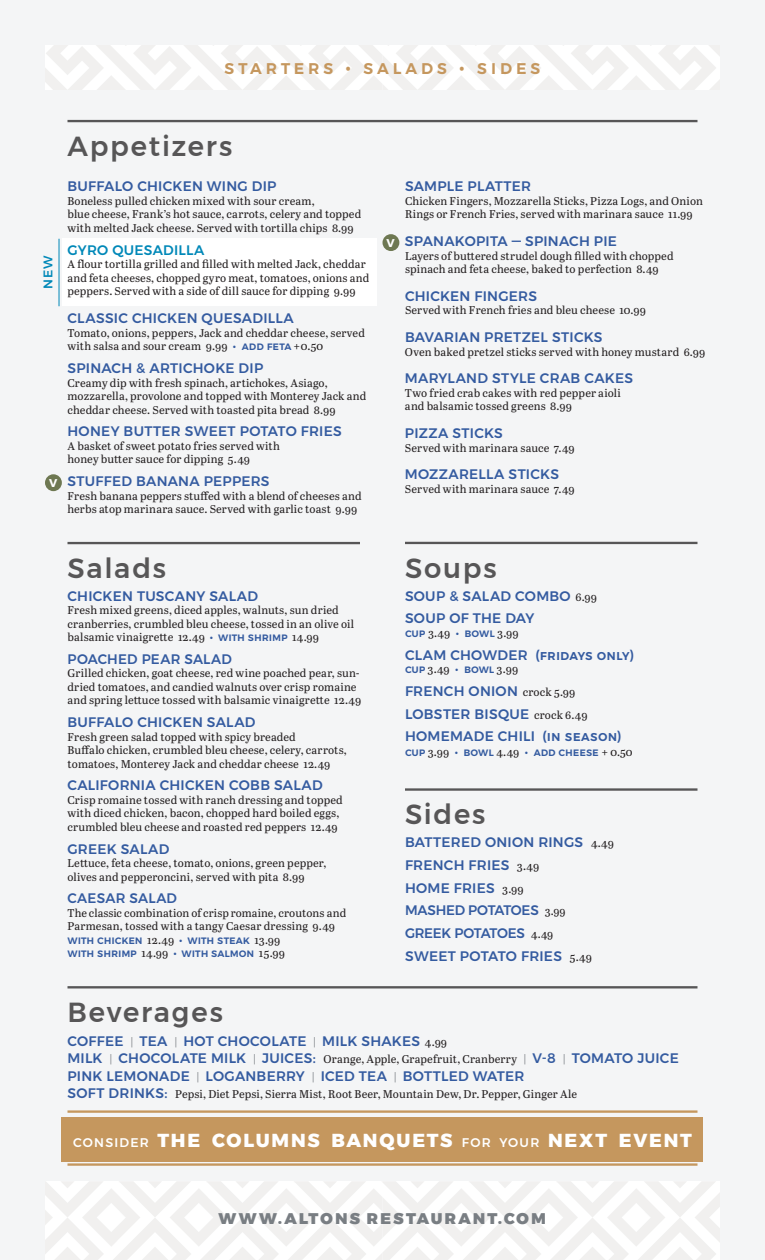
<style>
.page{position:relative;width:765px;height:1260px;background:#f4f5f6}
.page>*{position:absolute;margin:0;border:0;box-sizing:border-box;transform-origin:0 0}
.t1{font:500 27.5px "Montserrat";letter-spacing:.065em;color:#575657}
.t2{font:800 18.75px "Montserrat";letter-spacing:.095em;color:#fff}
.t3{font:800 18.75px "Montserrat";letter-spacing:.08em;color:#797e83}
.t4{font:500 18.75px "Montserrat";letter-spacing:.185em;color:#c5975e}
.t5{font:500 13.75px "Montserrat";letter-spacing:.02em;color:#345ba0}
.t6{font:500 13.75px "Montserrat";letter-spacing:-.015em;color:#345ba0}
.t7{font:500 13.75px "Montserrat";letter-spacing:-.02em;color:#345ba0}
.t8{font:500 13.75px "Montserrat";letter-spacing:.015em;color:#0088b8}
.t9{font:500 12.5px "Montserrat";color:#0088b8}
.t10{font:11.25px/13.5px "Abril Text";letter-spacing:.01em;color:#231f20}
.t11{font:500 11.25px "Montserrat";letter-spacing:-.005em;color:#345ba0}
.t12{font:700 11.25px "Montserrat";color:#fff}
.s1{font-family:"Montserrat";font-weight:500;color:#345ba0}
.s2{font-family:"Abril Text";font-weight:400;font-size:11.25px;color:#231f20}
.s3{font-family:"Abril Text";font-weight:400;color:#231f20}
.s4{font-family:"Abril Text";font-weight:400;font-size:11.25px;color:#797e83}
.s5{font-family:"Montserrat";font-weight:500;font-size:13.75px;color:#345ba0}
.s6{font-weight:500;font-size:12.5px}
</style>
<div class="page">
<div style="left:62px;top:239px;width:315px;height:67px;background:#fff"></div>
<hr style="left:59px;top:239px;width:1px;height:67px;background:#0088b8">
<svg style="left:45px;top:45px;width:675px;height:45px"></svg>
<svg style="left:45px;top:1181px;width:675px;height:79px"></svg>
<hr style="left:68px;top:120px;width:630px;height:2px;background:#575657">
<hr style="left:68px;top:542px;width:292px;height:2px;background:#575657">
<div style="left:45px;top:474px;width:17px;height:17px;background:#6e7852;border-radius:50%"></div>
<div style="left:382px;top:234px;width:17px;height:17px;background:#6e7852;border-radius:50%"></div>
<hr style="left:405px;top:542px;width:293px;height:2px;background:#575657">
<hr style="left:405px;top:788px;width:293px;height:3px;background:#575657">
<hr style="left:68px;top:986px;width:630px;height:2px;background:#575657">
<div style="left:62px;top:1117px;width:641px;height:45px;background:#c5975e"></div>
<hr style="left:68px;top:1110px;width:630px;height:3px;background:#c5975e">
<hr style="left:68px;top:1163px;width:630px;height:3px;background:#c5975e">
<p class="t4" style="left:224px;top:53px;width:318px">starters • salads • sides</p>
<p class="t9" style="left:38px;top:289px;width:35px;rotate:-90deg">NEW</p>
<p class="t1" style="left:68px;top:125px;width:166px">Appetizers</p>
<p class="t5" style="left:67px;top:176px;width:211px">BUFFALO CHICKEN WING DIP</p>
<p class="t10" style="left:68px;top:194px;width:295px">Boneless pulled chicken mixed with sour cream,<br>blue cheese, Frank’s hot sauce, carrots, celery and topped with melted Jack cheese. Served with tortilla chips 8.99</p>
<p class="t8" style="left:67px;top:239px;width:139px">GYRO QUESADILLA</p>
<p class="t10" style="left:68px;top:257px;width:303px">A flour tortilla grilled and filled with melted Jack, cheddar and feta cheeses, chopped gyro meat, tomatoes, onions and peppers. Served with a side of dill sauce for dipping 9.99</p>
<p class="t5" style="left:67px;top:308px;width:228px">CLASSIC CHICKEN QUESADILLA</p>
<p class="t10" style="left:68px;top:326px;width:299px">Tomato, onions, peppers, Jack and cheddar cheese, served with salsa and sour cream 9.99 <span class="s1">• add feta</span> + 0.50</p>
<p class="t5" style="left:67px;top:358px;width:197px">SPINACH &amp; ARTICHOKE DIP</p>
<p class="t10" style="left:68px;top:375px;width:300px">Creamy dip with fresh spinach, artichokes, Asiago, mozzarella, provolone and topped with Monterey Jack and cheddar cheese. Served with toasted pita bread 8.99</p>
<p class="t5" style="left:67px;top:421px;width:276px">HONEY BUTTER SWEET POTATO FRIES</p>
<p class="t10" style="left:68px;top:439px;width:214px">A basket of sweet potato fries served with honey butter sauce for dipping 5.49</p>
<p class="t12" style="left:49px;top:474px;width:10px">V</p>
<p class="t5" style="left:67px;top:471px;width:204px">STUFFED BANANA PEPPERS</p>
<p class="t10" style="left:68px;top:488px;width:296px">Fresh banana peppers stuffed with a blend of cheeses and herbs atop marinara sauce. Served with garlic toast 9.99</p>
<p class="t1" style="left:68px;top:547px;width:100px">Salads</p>
<p class="t5" style="left:68px;top:585px;width:192px">CHICKEN TUSCANY SALAD</p>
<p class="t10" style="left:68px;top:603px;width:288px">Fresh mixed greens, diced apples, walnuts, sun dried cranberries, crumbled bleu cheese, tossed in an olive oil balsamic vinaigrette 12.49 <span class="s1">• with shrimp</span> 14.99</p>
<p class="t5" style="left:68px;top:648px;width:166px">POACHED PEAR SALAD</p>
<p class="t10" style="left:68px;top:666px;width:295px">Grilled chicken, goat cheese, red wine poached pear, sun&shy;dried tomatoes, and candied walnuts over crisp romaine and spring lettuce tossed with balsamic vinaigrette 12.49</p>
<p class="t5" style="left:68px;top:712px;width:190px">BUFFALO CHICKEN SALAD</p>
<p class="t10" style="left:68px;top:730px;width:281px">Fresh green salad topped with spicy breaded<br>Buffalo chicken, crumbled bleu cheese, celery, carrots, tomatoes, Monterey Jack and cheddar cheese 12.49</p>
<p class="t5" style="left:68px;top:775px;width:257px">CALIFORNIA CHICKEN COBB SALAD</p>
<p class="t10" style="left:68px;top:793px;width:277px">Crisp romaine tossed with ranch dressing and topped with diced chicken, bacon, chopped hard boiled eggs, crumbled bleu cheese and roasted red peppers 12.49</p>
<p class="t5" style="left:68px;top:838px;width:103px">GREEK SALAD</p>
<p class="t10" style="left:68px;top:856px;width:260px">Lettuce, feta cheese, tomato, onions, green pepper, olives and pepperoncini, served with pita 8.99</p>
<p class="t5" style="left:68px;top:888px;width:111px">CAESAR SALAD</p>
<p class="t10" style="left:68px;top:906px;width:280px">The classic combination of crisp romaine, croutons and Parmesan, tossed with a tangy Caesar dressing 9.49 <span class="s1">with chicken</span> 12.49 <span class="s1">• with steak</span> 13.99<br><span class="s1">with shrimp</span> 14.99 <span class="s1">• with salmon</span> 15.99</p>
<p class="t5" style="left:405px;top:176px;width:128px">SAMPLE PLATTER</p>
<p class="t10" style="left:405px;top:194px;width:299px">Chicken Fingers, Mozzarella Sticks, Pizza Logs, and Onion<br>Rings or French Fries, served with marinara sauce 11.99</p>
<p class="t12" style="left:387px;top:234px;width:10px">V</p>
<p class="t5" style="left:405px;top:230px;width:213px">SPANAKOPITA — SPINACH PIE</p>
<p class="t10" style="left:405px;top:248px;width:270px">Layers of buttered strudel dough filled with chopped spinach and feta cheese, baked to perfection 8.49</p>
<p class="t5" style="left:405px;top:285px;width:133px">CHICKEN FINGERS</p>
<p class="t10" style="left:405px;top:303px;width:242px">Served with French fries and bleu cheese 10.99</p>
<p class="t5" style="left:405px;top:326px;width:199px">BAVARIAN PRETZEL STICKS</p>
<p class="t10" style="left:405px;top:344px;width:302px">Oven baked pretzel sticks served with honey mustard 6.99</p>
<p class="t5" style="left:405px;top:368px;width:230px">MARYLAND STYLE CRAB CAKES</p>
<p class="t10" style="left:405px;top:386px;width:217px">Two fried crab cakes with red pepper aioli and balsamic tossed greens 8.99</p>
<p class="t5" style="left:405px;top:422px;width:99px">PIZZA STICKS</p>
<p class="t10" style="left:405px;top:440px;width:171px">Served with marinara sauce 7.49</p>
<p class="t5" style="left:405px;top:464px;width:156px">MOZZARELLA STICKS</p>
<p class="t10" style="left:405px;top:482px;width:171px">Served with marinara sauce 7.49</p>
<p class="t1" style="left:405px;top:547px;width:93px">Soups</p>
<p class="t5" style="left:405px;top:585px;width:193px">SOUP &amp; SALAD COMBO <span class="s2">6.99</span></p>
<p class="t5" style="left:405px;top:608px;width:131px">SOUP OF THE DAY</p>
<p class="t11" style="left:405px;top:624px;width:115px">cup <span class="s3">3.49</span> • bowl <span class="s3">3.99</span></p>
<p class="t5" style="left:405px;top:644px;width:231px">CLAM CHOWDER (fridays only)</p>
<p class="t11" style="left:405px;top:660px;width:115px">cup <span class="s3">3.49</span> • bowl <span class="s3">3.99</span></p>
<p class="t5" style="left:405px;top:680px;width:172px">FRENCH ONION <span class="s2">crock 5.99</span></p>
<p class="t5" style="left:405px;top:703px;width:184px">LOBSTER BISQUE <span class="s2">crock 6.49</span></p>
<p class="t5" style="left:405px;top:726px;width:218px">HOMEMADE CHILI (in season)</p>
<p class="t11" style="left:405px;top:744px;width:229px">cup <span class="s3">3.99</span> • bowl <span class="s3">4.49</span> • add cheese <span class="s3">+ 0.50</span></p>
<p class="t1" style="left:405px;top:793px;width:82px">Sides</p>
<p class="t5" style="left:405px;top:832px;width:210px">BATTERED ONION RINGS <span class="s2">4.49</span></p>
<p class="t5" style="left:405px;top:854px;width:136px">FRENCH FRIES <span class="s2">3.49</span></p>
<p class="t5" style="left:405px;top:877px;width:120px">HOME FRIES <span class="s2">3.99</span></p>
<p class="t6" style="left:405px;top:900px;width:162px">MASHED POTATOES <span class="s2">3.99</span></p>
<p class="t7" style="left:405px;top:923px;width:150px">GREEK POTATOES <span class="s2">4.49</span></p>
<p class="t5" style="left:405px;top:945px;width:188px">SWEET POTATO FRIES <span class="s2">5.49</span></p>
<p class="t1" style="left:68px;top:991px;width:157px">Beverages</p>
<p class="t5" style="left:68px;top:1030px;width:381px">COFFEE <span class="s4">|</span> TEA <span class="s4">|</span> HOT CHOCOLATE <span class="s4">|</span> MILK SHAKES <span class="s2">4.99</span></p>
<p class="t5" style="left:67px;top:1048px;width:613px">MILK <span class="s4">|</span> CHOCOLATE MILK <span class="s4">|</span> JUICES: <span class="s2">Orange, Apple, Grapefruit, Cranberry</span> <span class="s4">|</span> V-8 <span class="s4">|</span> TOMATO JUICE</p>
<p class="t5" style="left:68px;top:1065px;width:458px">PINK LEMONADE <span class="s4">|</span> LOGANBERRY <span class="s4">|</span> ICED TEA <span class="s4">|</span> BOTTLED WATER</p>
<p class="t10" style="left:68px;top:1087px;width:511px"><span class="s5">SOFT DRINKS:</span> Pepsi, Diet Pepsi, Sierra Mist, Root Beer, Mountain Dew, Dr. Pepper, Ginger Ale</p>
<p class="t2" style="left:73px;top:1125px;width:620px"><span class="s6">CONSIDER</span> THE COLUMNS BANQUETS <span class="s6">FOR YOUR</span> NEXT EVENT</p>
<p class="t3" style="left:219px;top:1202px;width:329px">www.altons restaurant.com</p>
</div>
